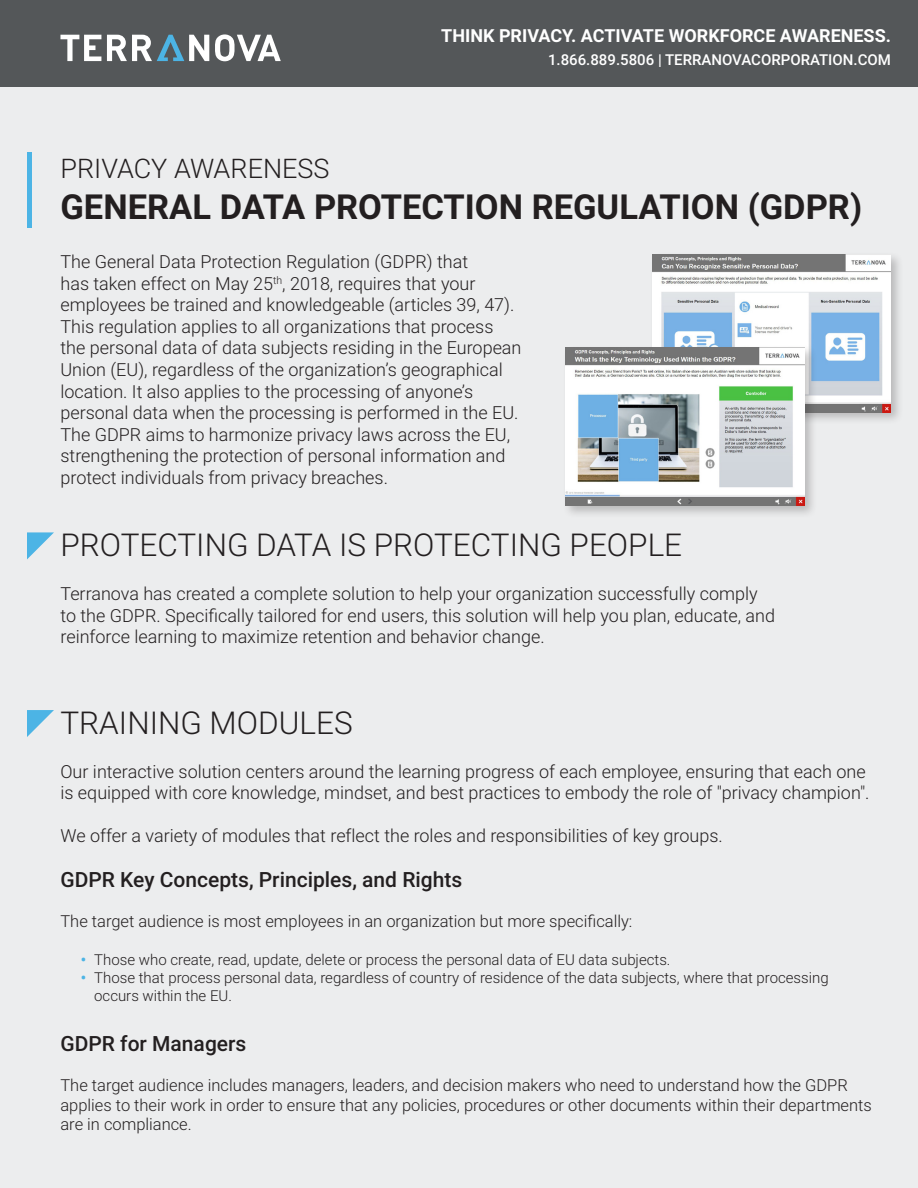
<style>
.page{position:relative;width:918px;height:1188px;background:#ecedee}
.page>*{position:absolute;margin:0;border:0;box-sizing:border-box;transform-origin:0 0}
.t1{font:700 34.5px "Roboto";color:#231f20}
.t2{font:300 31.5px "Roboto";color:#231f20}
.t3{font:300 27px "Roboto";color:#231f20}
.sub-title{font:500 21px "Roboto";color:#231f20}
.t4{font:300 18px/21.6px "Roboto";color:#231f20}
.t5{font:700 18px "Roboto";color:#fff}
.t6{font:300 16.5px/19.8px "Roboto";color:#231f20}
.t7{font:300 15px/18px "Roboto";color:#231f20}
.t8{font:500 15px "Roboto";color:#fff}
.s1{font-weight:700;color:#4cb4e5}
</style>
<div class="page">
<hr style="left:27px;top:152px;width:4px;height:75px;background:#4cb4e5">
<svg style="left:27px;top:532px;width:27px;height:27px"></svg>
<div style="left:0;top:0;width:918px;height:86px;background:#545759"></div>
<svg style="left:27px;top:710px;width:27px;height:27px"></svg>
<svg style="left:60px;top:35px;width:41px;height:26px"></svg>
<svg style="left:215px;top:34px;width:66px;height:27px"></svg>
<svg style="left:107px;top:35px;width:102px;height:26px"></svg>
<div style="left:649px;top:251px;width:255px;height:174px;background:#231f20;opacity:.25"></div>
<img style="left:652px;top:254px;width:239px;height:158px">
<div style="left:562px;top:344px;width:255px;height:174px;background:#231f20;opacity:.25"></div>
<img style="left:566px;top:348px;width:238px;height:157px">
<p class="t5" style="left:441px;top:23px;width:451px">THINK PRIVACY. ACTIVATE WORKFORCE AWARENESS.</p>
<p class="t8" style="left:548px;top:49px;width:344px">1.866.889.5806 | TERRANOVACORPORATION.COM</p>
<p class="t3" style="left:60px;top:149px;width:271px">PRIVACY AWARENESS</p>
<p class="t1" style="left:60px;top:183px;width:803px">GENERAL DATA PROTECTION REGULATION (GDPR)</p>
<p class="t4" style="left:60px;top:250px;width:463px">The General Data Protection Regulation (GDPR) that<br>has taken effect on May 25<sup>th</sup>, 2018, requires that your employees be trained and knowledgeable (articles 39, 47).<br>This regulation applies to all organizations that process the personal data of data subjects residing in the European Union (EU), regardless of the organization’s geographical location. It also applies to the processing of anyone’s personal data when the processing is performed in the EU.<br>The GDPR aims to harmonize privacy laws across the EU, strengthening the protection of personal information and protect individuals from privacy breaches.</p>
<p class="t2" style="left:60px;top:523px;width:623px">PROTECTING DATA IS PROTECTING PEOPLE</p>
<p class="t4" style="left:60px;top:582px;width:716px">Terranova has created a complete solution to help your organization successfully comply to the GDPR. Specifically tailored for end users, this solution will help you plan, educate, and reinforce learning to maximize retention and behavior change.</p>
<p class="t2" style="left:60px;top:700px;width:294px">TRAINING MODULES</p>
<p class="t4" style="left:60px;top:760px;width:811px">Our interactive solution centers around the learning progress of each employee, ensuring that each one is equipped with core knowledge, mindset, and best practices to embody the role of "privacy champion".</p>
<p class="t4" style="left:60px;top:824px;width:664px">We offer a variety of modules that reflect the roles and responsibilities of key groups.</p>
<p class="sub-title" style="left:60px;top:865px;width:403px">GDPR Key Concepts, Principles, and Rights</p>
<p class="t6" style="left:60px;top:911px;width:573px">The target audience is most employees in an organization but more specifically:</p>
<p class="t7" style="left:81px;top:950px;width:591px"><span class="s1">•</span> Those who create, read, update, delete or process the personal data of EU data subjects.</p>
<p class="t7" style="left:94px;top:968px;width:736px;text-indent:-14px"><span class="s1">•</span> Those that process personal data, regardless of country of residence of the data subjects, where that processing occurs within the EU.</p>
<p class="sub-title" style="left:60px;top:1029px;width:187px">GDPR for Managers</p>
<p class="t6" style="left:60px;top:1074px;width:813px">The target audience includes managers, leaders, and decision makers who need to understand how the GDPR applies to their work in order to ensure that any policies, procedures or other documents within their departments are in compliance.</p>
</div>
